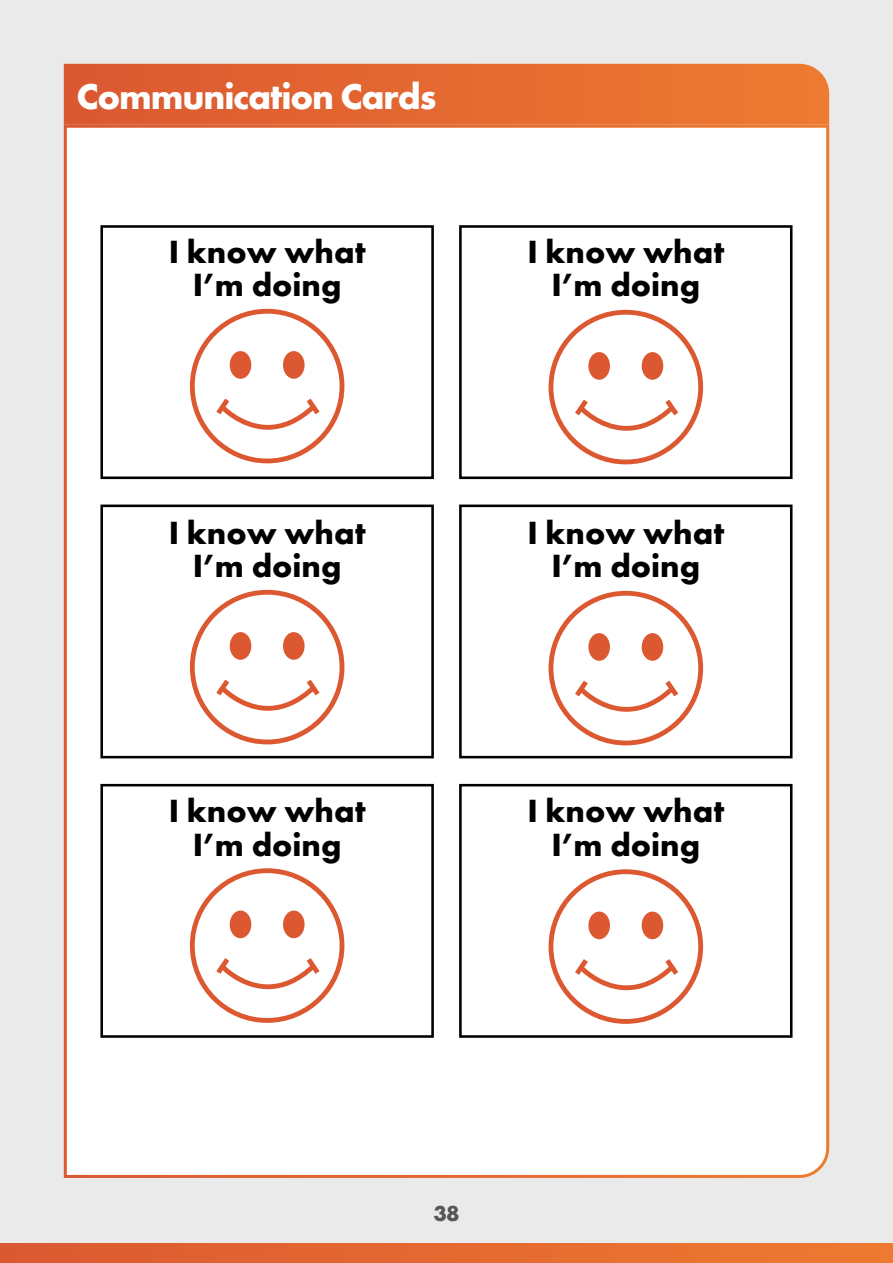
<style>
.page{position:relative;width:893px;height:1263px;background:#eaeaea}
.page>*{position:absolute;margin:0;border:0;box-sizing:border-box;transform-origin:0 0}
.t1{font:700 37.5px "Futura PT";letter-spacing:-.03em;color:#fff}
.t2{font:700 33.3px/33.3px "Futura PT";color:#000;text-align:center}
.t3{font:700 22.5px "Futura PT";color:#575657}
</style>
<div class="page">
<div style="left:63px;top:123px;width:767px;height:1055px;background:#fff"></div>
<svg style="left:64px;top:64px;width:765px;height:61px;background:#e46a32"></svg>
<div style="left:459px;top:225px;width:333px;height:254px;border:3px solid #000"></div>
<div style="left:100px;top:225px;width:334px;height:254px;border:3px solid #000"></div>
<div style="left:459px;top:504px;width:333px;height:254px;border:3px solid #000"></div>
<div style="left:100px;top:504px;width:334px;height:254px;border:3px solid #000"></div>
<div style="left:459px;top:784px;width:333px;height:254px;border:3px solid #000"></div>
<div style="left:100px;top:784px;width:334px;height:254px;border:3px solid #000"></div>
<svg style="left:190px;top:309px;width:154px;height:154px;background:#f9e4de"></svg>
<svg style="left:549px;top:310px;width:154px;height:154px;background:#f9e4de"></svg>
<svg style="left:190px;top:590px;width:154px;height:154px;background:#f9e4de"></svg>
<svg style="left:549px;top:591px;width:154px;height:154px;background:#f9e4de"></svg>
<svg style="left:190px;top:868px;width:154px;height:155px;background:#f9e4de"></svg>
<svg style="left:549px;top:869px;width:154px;height:155px;background:#f9e4de"></svg>
<div style="left:0;top:1244px;width:893px;height:19px;background:linear-gradient(to right,#db5931,#ed7a31)"></div>
<p class="t1" style="left:77px;top:72px;width:361px">Communication Cards</p>
<p class="t2" style="left:169px;top:234px;width:198px">I know what<br>I’m doing</p>
<p class="t2" style="left:527px;top:234px;width:198px">I know what<br>I’m doing</p>
<p class="t2" style="left:169px;top:515px;width:198px">I know what<br>I’m doing</p>
<p class="t2" style="left:527px;top:515px;width:198px">I know what<br>I’m doing</p>
<p class="t2" style="left:169px;top:794px;width:198px">I know what<br>I’m doing</p>
<p class="t2" style="left:527px;top:794px;width:198px">I know what<br>I’m doing</p>
<p class="t3" style="left:433px;top:1199px;width:28px">38</p>
</div>
